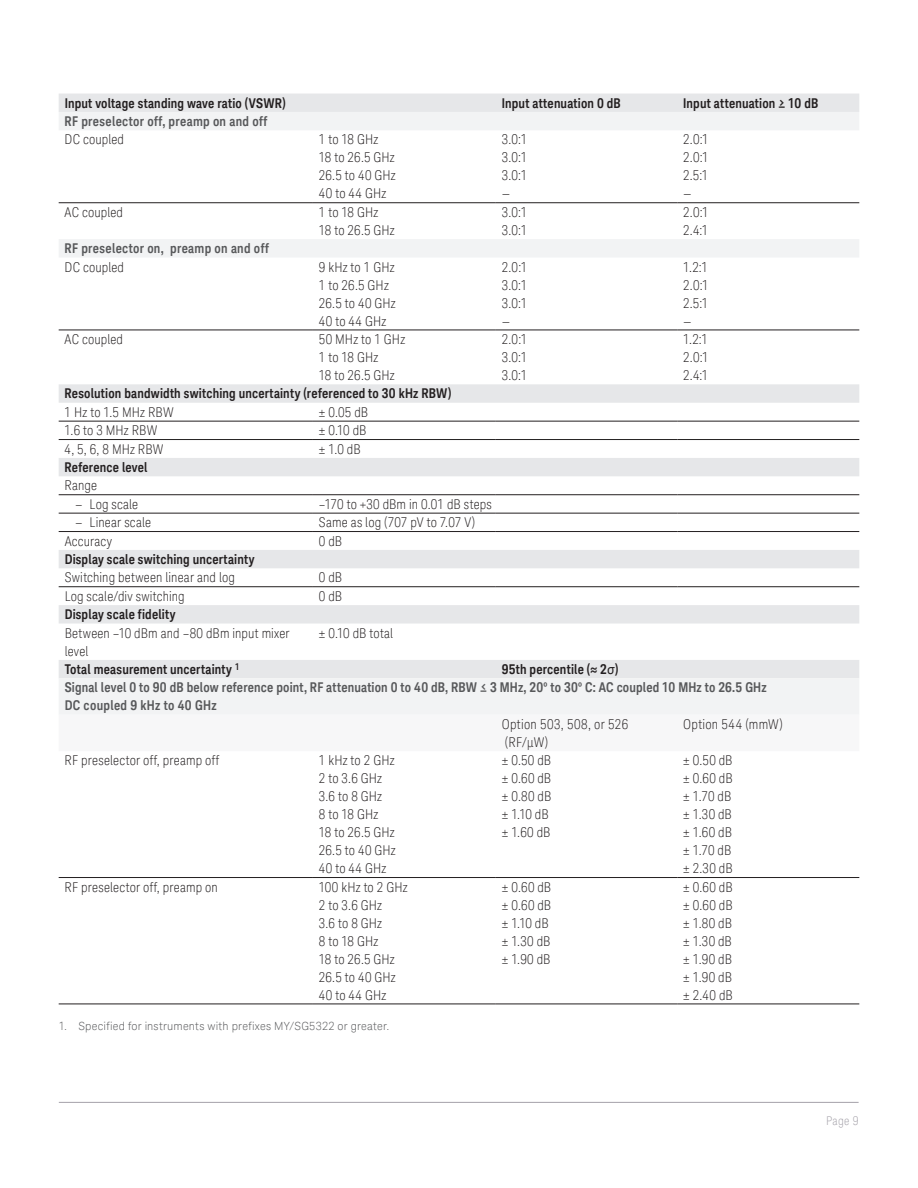
<style>
.page{position:relative;width:918px;height:1188px;background:#fff}
.page>*{position:absolute;margin:0;border:0;box-sizing:border-box;transform-origin:0 0}
.t1{font:300 condensed 13.5px/18px "Keysight Sans";letter-spacing:.015em;color:#231f20}
.t2{font:700 13.5px "Keysight Sans Condensed";letter-spacing:.01em;color:#231f20}
.t3{font:700 13.5px/18px "Keysight Sans Condensed";letter-spacing:.02em;color:#57585a}
.t4{font:300 condensed 12px "Keysight Sans";color:#a4a1a9}
.t5{font:300 11.25px "Keysight Sans";letter-spacing:.02em;color:#57585a}
.s1{font-stretch:normal}
</style>
<div class="page">
<hr style="left:59px;top:1102px;width:800px;height:1px;background:#a4a1a9">
<div style="left:59px;top:94px;width:800px;height:18px;background:#e6e7e9"></div>
<svg style="left:59px;top:112px;width:800px;height:602px"></svg>
<hr style="left:59px;top:202px;width:254px;height:1px;background:#231f20">
<hr style="left:313px;top:202px;width:183px;height:1px;background:#231f20">
<hr style="left:496px;top:202px;width:181px;height:1px;background:#231f20">
<hr style="left:677px;top:202px;width:182px;height:1px;background:#231f20">
<hr style="left:59px;top:330px;width:254px;height:1px;background:#231f20">
<hr style="left:313px;top:330px;width:183px;height:1px;background:#231f20">
<hr style="left:496px;top:330px;width:181px;height:1px;background:#231f20">
<hr style="left:677px;top:330px;width:182px;height:1px;background:#231f20">
<hr style="left:59px;top:421px;width:254px;height:1px;background:#231f20">
<hr style="left:313px;top:421px;width:183px;height:1px;background:#231f20">
<hr style="left:496px;top:421px;width:181px;height:1px;background:#231f20">
<hr style="left:677px;top:421px;width:182px;height:1px;background:#231f20">
<hr style="left:59px;top:439px;width:254px;height:1px;background:#231f20">
<hr style="left:313px;top:439px;width:183px;height:1px;background:#231f20">
<hr style="left:496px;top:439px;width:181px;height:1px;background:#231f20">
<hr style="left:677px;top:439px;width:182px;height:1px;background:#231f20">
<hr style="left:59px;top:494px;width:254px;height:1px;background:#231f20">
<hr style="left:313px;top:494px;width:183px;height:1px;background:#231f20">
<hr style="left:496px;top:494px;width:181px;height:1px;background:#231f20">
<hr style="left:677px;top:494px;width:182px;height:1px;background:#231f20">
<hr style="left:59px;top:513px;width:254px;height:1px;background:#231f20">
<hr style="left:313px;top:513px;width:183px;height:1px;background:#231f20">
<hr style="left:496px;top:513px;width:181px;height:1px;background:#231f20">
<hr style="left:677px;top:513px;width:182px;height:1px;background:#231f20">
<hr style="left:59px;top:531px;width:254px;height:1px;background:#231f20">
<hr style="left:313px;top:531px;width:183px;height:1px;background:#231f20">
<hr style="left:496px;top:531px;width:181px;height:1px;background:#231f20">
<hr style="left:677px;top:531px;width:182px;height:1px;background:#231f20">
<hr style="left:59px;top:586px;width:254px;height:1px;background:#231f20">
<hr style="left:313px;top:586px;width:183px;height:1px;background:#231f20">
<hr style="left:496px;top:586px;width:181px;height:1px;background:#231f20">
<hr style="left:677px;top:586px;width:182px;height:1px;background:#231f20">
<hr style="left:59px;top:877px;width:254px;height:1px;background:#231f20">
<hr style="left:313px;top:877px;width:183px;height:1px;background:#231f20">
<hr style="left:496px;top:877px;width:181px;height:1px;background:#231f20">
<hr style="left:677px;top:877px;width:182px;height:1px;background:#231f20">
<hr style="left:59px;top:1004px;width:254px;height:1px;background:#231f20">
<hr style="left:313px;top:1004px;width:183px;height:1px;background:#231f20">
<hr style="left:496px;top:1004px;width:181px;height:1px;background:#231f20">
<hr style="left:677px;top:1004px;width:182px;height:1px;background:#231f20">
<p class="t2" style="left:65px;top:95px;width:223px">Input voltage standing wave ratio (VSWR)</p>
<p class="t2" style="left:502px;top:95px;width:120px">Input attenuation 0 dB</p>
<p class="t2" style="left:683px;top:95px;width:137px">Input attenuation ≥ 10 dB</p>
<p class="t3" style="left:65px;top:112px;width:204px">RF preselector off, preamp on and off</p>
<p class="t1" style="left:65px;top:131px;width:61px">DC coupled</p>
<p class="t1" style="left:319px;top:131px;width:78px">1 to 18 GHz<br>18 to 26.5 GHz<br>26.5 to 40 GHz<br>40 to 44 GHz</p>
<p class="t1" style="left:502px;top:131px;width:27px;text-align:justify">3.0:1<br>3.0:1<br>3.0:1 —</p>
<p class="t1" style="left:683px;top:131px;width:27px;text-align:justify">2.0:1<br>2.0:1<br>2.5:1 —</p>
<p class="t1" style="left:65px;top:203px;width:60px">AC coupled</p>
<p class="t1" style="left:319px;top:203px;width:77px">1 to 18 GHz<br>18 to 26.5 GHz</p>
<p class="t1" style="left:502px;top:203px;width:27px">3.0:1<br>3.0:1</p>
<p class="t1" style="left:683px;top:203px;width:27px">2.0:1<br>2.4:1</p>
<p class="t3" style="left:65px;top:239px;width:206px">RF preselector on, preamp on and off</p>
<p class="t1" style="left:65px;top:258px;width:61px">DC coupled</p>
<p class="t1" style="left:319px;top:258px;width:78px">9 kHz to 1 GHz<br>1 to 26.5 GHz<br>26.5 to 40 GHz<br>40 to 44 GHz</p>
<p class="t1" style="left:502px;top:258px;width:27px;text-align:justify">2.0:1<br>3.0:1<br>3.0:1 —</p>
<p class="t1" style="left:683px;top:258px;width:27px;text-align:justify">1.2:1<br>2.0:1<br>2.5:1 —</p>
<p class="t1" style="left:65px;top:330px;width:60px">AC coupled</p>
<p class="t1" style="left:319px;top:330px;width:88px">50 MHz to 1 GHz<br>1 to 18 GHz<br>18 to 26.5 GHz</p>
<p class="t1" style="left:502px;top:330px;width:27px;text-align:justify">2.0:1<br>3.0:1<br>3.0:1</p>
<p class="t1" style="left:683px;top:330px;width:27px;text-align:justify">1.2:1<br>2.0:1<br>2.4:1</p>
<p class="t2" style="left:65px;top:385px;width:388px">Resolution bandwidth switching uncertainty (referenced to 30 kHz RBW)</p>
<p class="t1" style="left:65px;top:403px;width:111px">1 Hz to 1.5 MHz RBW</p>
<p class="t1" style="left:319px;top:403px;width:51px">± 0.05 dB</p>
<p class="t1" style="left:65px;top:421px;width:94px">1.6 to 3 MHz RBW</p>
<p class="t1" style="left:319px;top:421px;width:49px">± 0.10 dB</p>
<p class="t1" style="left:65px;top:440px;width:100px">4, 5, 6, 8 MHz RBW</p>
<p class="t1" style="left:319px;top:440px;width:43px">± 1.0 dB</p>
<p class="t2" style="left:65px;top:459px;width:84px">Reference level</p>
<p class="t1" style="left:65px;top:477px;width:34px">Range</p>
<p class="t1" style="left:75px;top:495px;width:64px"><span class="s1">–</span> Log scale</p>
<p class="t1" style="left:319px;top:495px;width:174px">–170 to +30 dBm in 0.01 dB steps</p>
<p class="t1" style="left:75px;top:514px;width:77px"><span class="s1">–</span> Linear scale</p>
<p class="t1" style="left:319px;top:514px;width:158px">Same as log (707 pV to 7.07 V)</p>
<p class="t1" style="left:65px;top:532px;width:49px">Accuracy</p>
<p class="t1" style="left:319px;top:532px;width:25px">0 dB</p>
<p class="t2" style="left:65px;top:551px;width:191px">Display scale switching uncertainty</p>
<p class="t1" style="left:65px;top:569px;width:172px">Switching between linear and log</p>
<p class="t1" style="left:319px;top:569px;width:25px">0 dB</p>
<p class="t1" style="left:65px;top:587px;width:121px">Log scale/div switching</p>
<p class="t1" style="left:319px;top:587px;width:25px">0 dB</p>
<p class="t2" style="left:65px;top:606px;width:112px">Display scale fidelity</p>
<p class="t1" style="left:65px;top:624px;width:226px">Between –10 dBm and –80 dBm input mixer level</p>
<p class="t1" style="left:319px;top:624px;width:76px">± 0.10 dB total</p>
<p class="t2" style="left:65px;top:661px;width:177px">Total measurement uncertainty <sup>1</sup></p>
<p class="t2" style="left:502px;top:661px;width:118px">95th percentile (≈ 2σ)</p>
<p class="t3" style="left:65px;top:679px;width:704px">Signal level 0 to 90 dB below reference point, RF attenuation 0 to 40 dB, RBW ≤ 3 MHz, 20º to 30º C: AC coupled 10 MHz to 26.5 GHz<br>DC coupled 9 kHz to 40 GHz</p>
<p class="t1" style="left:502px;top:715px;width:128px">Option 503, 508, or 526 (RF/μW)</p>
<p class="t1" style="left:683px;top:715px;width:101px">Option 544 (mmW)</p>
<p class="t1" style="left:65px;top:751px;width:156px">RF preselector off, preamp off</p>
<p class="t1" style="left:319px;top:751px;width:78px">1 kHz to 2 GHz<br>2 to 3.6 GHz<br>3.6 to 8 GHz<br>8 to 18 GHz<br>18 to 26.5 GHz<br>26.5 to 40 GHz<br>40 to 44 GHz</p>
<p class="t1" style="left:502px;top:751px;width:51px">± 0.50 dB ± 0.60 dB ± 0.80 dB ± 1.10 dB ± 1.60 dB</p>
<p class="t1" style="left:683px;top:751px;width:51px;text-align:justify">± 0.50 dB ± 0.60 dB ± 1.70 dB ± 1.30 dB ± 1.60 dB ± 1.70 dB ± 2.30 dB</p>
<p class="t1" style="left:65px;top:878px;width:155px">RF preselector off, preamp on</p>
<p class="t1" style="left:319px;top:878px;width:90px">100 kHz to 2 GHz<br>2 to 3.6 GHz<br>3.6 to 8 GHz<br>8 to 18 GHz<br>18 to 26.5 GHz<br>26.5 to 40 GHz<br>40 to 44 GHz</p>
<p class="t1" style="left:502px;top:878px;width:51px">± 0.60 dB ± 0.60 dB ± 1.10 dB ± 1.30 dB ± 1.90 dB</p>
<p class="t1" style="left:683px;top:878px;width:51px;text-align:justify">± 0.60 dB ± 0.60 dB ± 1.80 dB ± 1.30 dB ± 1.90 dB ± 1.90 dB ± 2.40 dB</p>
<p class="t5" style="left:59px;top:1019px;width:332px">1. Specified for instruments with prefixes MY/SG5322 or greater.</p>
<p class="t4" style="left:826px;top:1113px;width:34px">Page 9</p>
</div>
